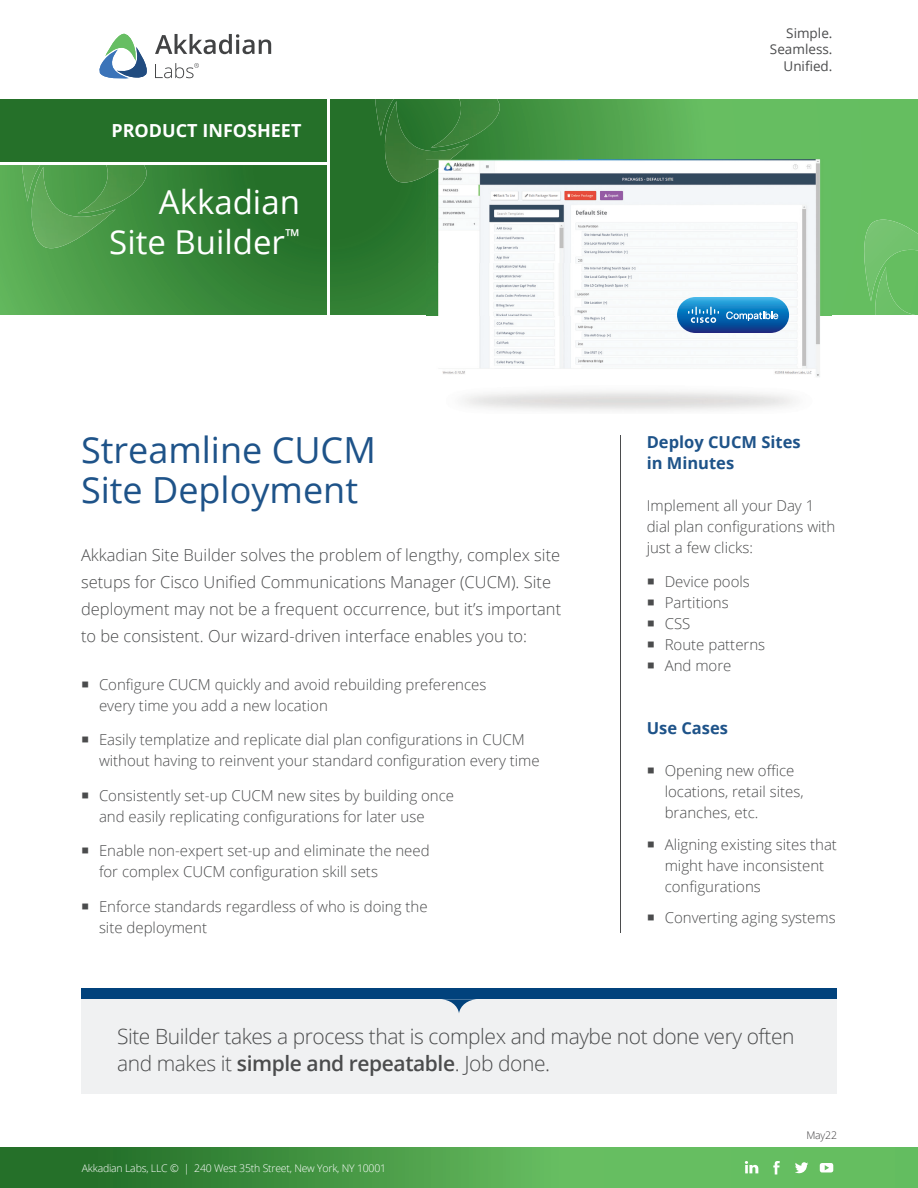
<style>
.page{position:relative;width:918px;height:1188px;background:#fff}
.page>*{position:absolute;margin:0;border:0;box-sizing:border-box;transform-origin:0 0}
.t1{font:36px/40.5px "Open Sans";color:#1e5389}
.t2{font:33px/39.6px "Open Sans";color:#fff;text-align:right}
.t3{font:300 21px/27px "Open Sans";letter-spacing:-.02em;color:#4b4c4d}
.t4{font:700 18px "Open Sans";color:#fff}
.t5{font:300 16.5px/27px "Open Sans";color:#4b4c4d}
.t6{font:700 16.5px/21px "Open Sans";color:#1e5389}
.t7{font:300 15px/21px "Open Sans";color:#4b4c4d}
.t8{font:13.5px/16.2px "Open Sans";color:#4b4c4d;text-align:right}
.t9{font:300 10.5px "Open Sans";letter-spacing:-.02em;color:#fff}
.t10{font:300 10.5px "Open Sans";letter-spacing:-.02em;color:#413f41}
.s1{font-weight:600}
</style>
<div class="page">
<svg style="left:0;top:99px;width:918px;height:216px;background:#469646"></svg>
<div style="left:431px;top:99px;width:72px;height:49px;background:#3a873b"></div>
<img style="left:375px;top:99px;width:19px;height:37px">
<img style="left:384px;top:101px;width:85px;height:82px">
<img style="left:875px;top:301px;width:43px;height:14px">
<img style="left:855px;top:220px;width:63px;height:81px">
<img style="left:101px;top:162px;width:43px;height:3px">
<img style="left:78px;top:165px;width:72px;height:48px">
<img style="left:21px;top:162px;width:80px;height:3px">
<img style="left:22px;top:165px;width:18px;height:37px">
<img style="left:31px;top:167px;width:85px;height:81px">
<div style="left:0;top:99px;width:327px;height:63px;background:#257029"></div>
<img style="left:426px;top:160px;width:406px;height:251px">
<img style="left:426px;top:160px;width:24px;height:16px">
<div style="left:81px;top:999px;width:756px;height:95px;background:#f0f1f2"></div>
<div style="left:81px;top:988px;width:756px;height:11px;background:#01427c"></div>
<svg style="left:442px;top:999px;width:34px;height:14px"></svg>
<hr style="left:620px;top:435px;width:1px;height:498px;background:#4b4c4d">
<svg style="left:99px;top:34px;width:172px;height:44px"></svg>
<svg style="left:0;top:1147px;width:918px;height:41px;background:#4da04b"></svg>
<svg style="left:820px;top:1163px;width:13px;height:9px"></svg>
<svg style="left:795px;top:1162px;width:13px;height:11px"></svg>
<svg style="left:773px;top:1161px;width:7px;height:14px"></svg>
<svg style="left:745px;top:1161px;width:13px;height:12px"></svg>
<svg style="left:677px;top:297px;width:112px;height:36px;background:#3483c0"></svg>
<p class="t4" style="left:111px;top:118px;width:192px">PRODUCT INFOSHEET</p>
<h2 class="t2" style="left:109px;top:182px;width:192px">Akkadian<br>Site Builder<sup>™</sup></h2>
<h1 class="t1" style="left:81px;top:428px;width:296px">Streamline CUCM<br>Site Deployment</h1>
<p class="t5" style="left:81px;top:541px;width:482px">Akkadian Site Builder solves the problem of lengthy, complex site setups for Cisco Unified Communications Manager (CUCM). Site deployment may not be a frequent occurrence, but it’s important to be consistent. Our wizard-driven interface enables you to:</p>
<p class="t7" style="left:99px;top:673px;width:389px;text-indent:-18px">○ Configure CUCM quickly and avoid rebuilding preferences every time you add a new location</p>
<p class="t7" style="left:99px;top:729px;width:442px;text-indent:-18px">○ Easily templatize and replicate dial plan configurations in CUCM without having to reinvent your standard configuration every time</p>
<p class="t7" style="left:99px;top:784px;width:357px;text-indent:-18px">○ Consistently set-up CUCM new sites by building once and easily replicating configurations for later use</p>
<p class="t7" style="left:99px;top:840px;width:332px;text-indent:-18px">○ Enable non-expert set-up and eliminate the need for complex CUCM configuration skill sets</p>
<p class="t7" style="left:99px;top:895px;width:330px;text-indent:-18px">○ Enforce standards regardless of who is doing the site deployment</p>
<p class="t8" style="left:770px;top:25px;width:64px">Simple.<br>Seamless.<br>Unified.</p>
<p class="t6" style="left:647px;top:431px;width:155px">Deploy CUCM Sites in Minutes</p>
<p class="t7" style="left:647px;top:494px;width:190px">Implement all your Day 1 dial plan configurations with just a few clicks:</p>
<p class="t7" style="left:647px;top:571px;width:105px">○ Device pools</p>
<p class="t7" style="left:647px;top:592px;width:84px">○ Partitions</p>
<p class="t7" style="left:647px;top:613px;width:45px">○ CSS</p>
<p class="t7" style="left:647px;top:634px;width:120px">○ Route patterns</p>
<p class="t7" style="left:647px;top:655px;width:86px">○ And more</p>
<p class="t6" style="left:647px;top:717px;width:83px">Use Cases</p>
<p class="t7" style="left:665px;top:760px;width:141px;text-indent:-18px">○ Opening new office locations, retail sites, branches, etc.</p>
<p class="t7" style="left:665px;top:833px;width:174px;text-indent:-18px">○ Aligning existing sites that might have inconsistent configurations</p>
<p class="t7" style="left:647px;top:907px;width:191px">○ Converting aging systems</p>
<h3 class="t3" style="left:117px;top:1023px;width:679px">Site Builder takes a process that is complex and maybe not done very often and makes it <span class="s1">simple and repeatable</span>. Job done.</h3>
<p class="t9" style="left:82px;top:1161px;width:306px">Akkadian Labs, LLC © | 240 West 35th Street, New York, NY 10001</p>
<p class="t10" style="left:806px;top:1127px;width:32px">May22</p>
</div>
